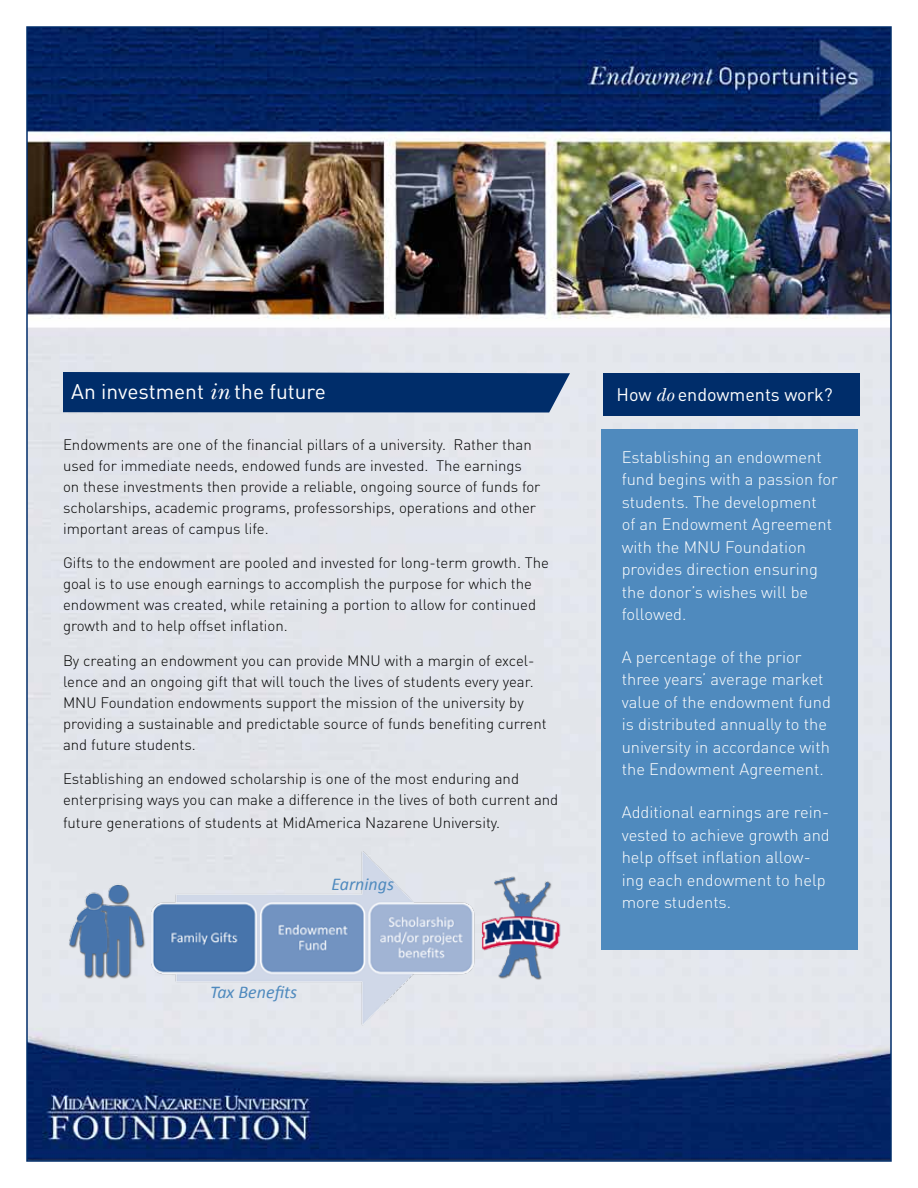
<style>
.page{position:relative;width:918px;height:1188px;background:#fff}
.page>*{position:absolute;margin:0;border:0;box-sizing:border-box;transform-origin:0 0}
.t1{font:21px "DINOT";color:#fff}
.t2{font:18px "DINOT";color:#fff}
.t3{font:italic 18px "Calibri";color:#4f8abe}
.t4{font:300 16.5px/22.5px "DINOT";color:#fff}
.t5{font:300 15px/21px "DINOT";color:#000}
.s1{font-family:"New Baskerville ITC Pro";font-style:italic;font-size:24px}
.s2{font-family:"New Baskerville ITC Pro";font-style:italic;font-size:19.5px}
</style>
<div class="page">
<img style="left:29px;top:29px;width:860px;height:1130px">
<div style="left:63px;top:372px;width:507px;height:40px;background:#002d6a"></div>
<div style="left:602px;top:430px;width:256px;height:520px;background:#4f8abe"></div>
<div style="left:603px;top:373px;width:257px;height:43px;background:#002d6a"></div>
<img style="left:67px;top:819px;width:504px;height:257px">
<h1 class="t1" style="left:71px;top:379px;width:256px">An investment <span class="s1">in</span> the future</h1>
<p class="t5" style="left:63px;top:434px;width:479px">Endowments are one of the financial pillars of a university. Rather than used for immediate needs, endowed funds are invested. The earnings on these investments then provide a reliable, ongoing source of funds for scholarships, academic programs, professorships, operations and other important areas of campus life.</p>
<p class="t5" style="left:63px;top:552px;width:488px">Gifts to the endowment are pooled and invested for long-term growth. The goal is to use enough earnings to accomplish the purpose for which the endowment was created, while retaining a portion to allow for continued growth and to help offset inflation.</p>
<p class="t5" style="left:63px;top:650px;width:485px">By creating an endowment you can provide MNU with a margin of excel&shy;lence and an ongoing gift that will touch the lives of students every year.<br>MNU Foundation endowments support the mission of the university by providing a sustainable and predictable source of funds benefiting current and future students.</p>
<p class="t5" style="left:63px;top:768px;width:497px">Establishing an endowed scholarship is one of the most enduring and enterprising ways you can make a difference in the lives of both current and</p>
<p class="t5" style="left:63px;top:812px;width:439px">future generations of students at MidAmerica Nazarene University.</p>
<p class="t3" style="left:331px;top:872px;width:64px">Earnings</p>
<p class="t3" style="left:210px;top:980px;width:89px">Tax Benefits</p>
<p class="t2" style="left:616px;top:384px;width:218px">How <span class="s2">do</span> endowments work?</p>
<p class="t4" style="left:622px;top:445px;width:218px">Establishing an endowment fund begins with a passion for students. The development<br>of an Endowment Agreement with the MNU Foundation provides direction ensuring the donor’s wishes will be followed.</p>
<p class="t4" style="left:622px;top:645px;width:211px">A percentage of the prior three years’ average market value of the endowment fund is distributed annually to the university in accordance with the Endowment Agreement.</p>
<p class="t4" style="left:622px;top:801px;width:210px">Additional earnings are rein&shy;vested to achieve growth and help offset inflation allow&shy;ing each endowment to help more students.</p>
</div>
